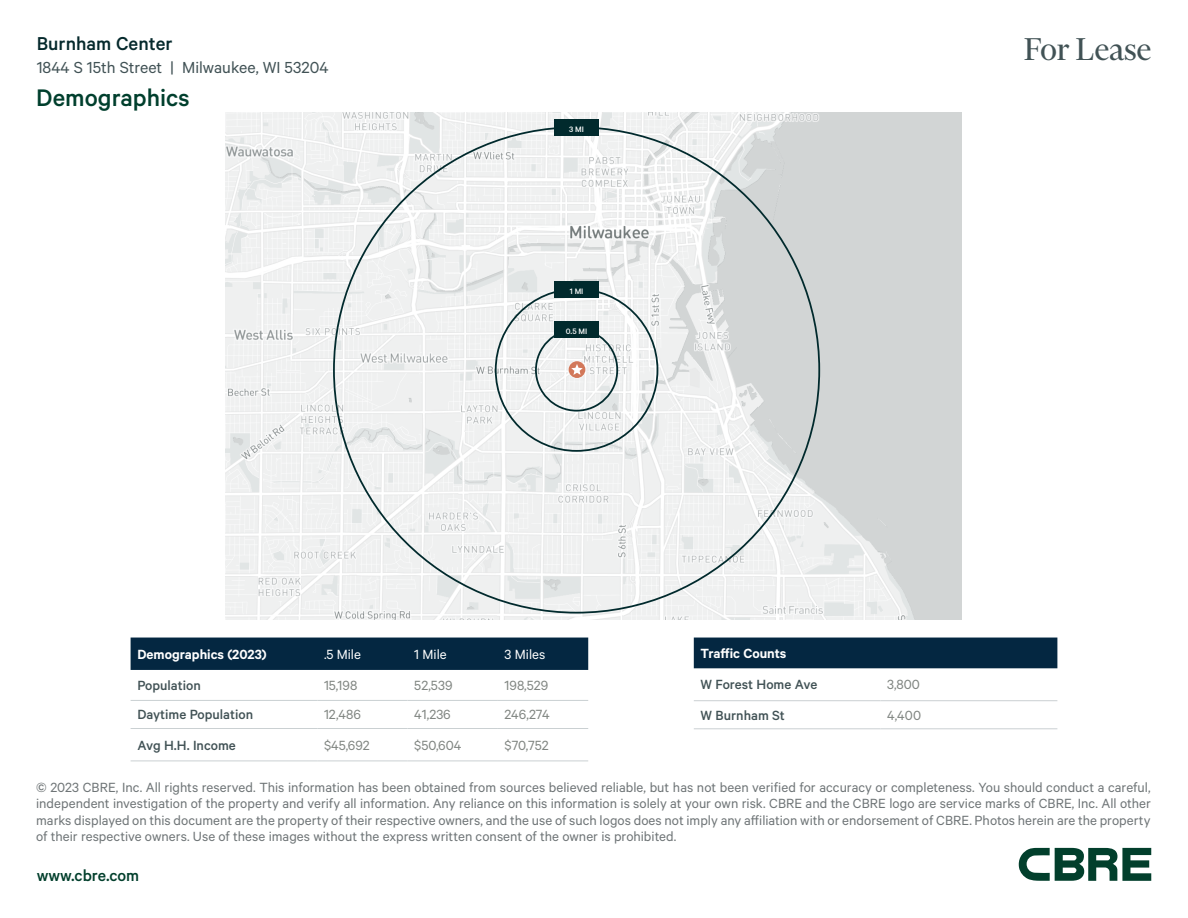
<style>
.page{position:relative;width:1188px;height:918px;background:#fff}
.page>*{position:absolute;margin:0;border:0;box-sizing:border-box;transform-origin:0 0}
.t1{font:36px "Financier Display";color:#415255}
.t2{font:500 27px "Calibre";color:#003f2d}
.t3{font:500 21px "Calibre";color:#05292c}
.t4{font:18px "Calibre";color:#415255}
.Bullet_Heading{font:500 18px "Calibre";color:#023f2c}
.t5{font:15px/16.5px "Calibre";color:#6f7577;text-align:justify}
.Table_Content{font:15px "Calibre";color:#808581}
.Table_Content_Bold{font:500 15px "Calibre";color:#415255}
.Table_Header_Bold{font:600 15px "Calibre";color:#fff}
.Table_Header{font:15px "Calibre";color:#fff}
.t6{font:500 9px "Calibre";color:#fff}
</style>
<div class="page">
<svg style="left:1019px;top:848px;width:132px;height:33px"></svg>
<div style="left:131px;top:638px;width:457px;height:32px;background:#042741"></div>
<hr style="left:131px;top:700px;width:186px;height:1px;background:#cad0d2">
<hr style="left:317px;top:700px;width:91px;height:1px;background:#cad0d2">
<hr style="left:408px;top:700px;width:90px;height:1px;background:#cad0d2">
<hr style="left:498px;top:700px;width:90px;height:1px;background:#cad0d2">
<hr style="left:131px;top:728px;width:186px;height:1px;background:#cad0d2">
<hr style="left:317px;top:728px;width:91px;height:1px;background:#cad0d2">
<hr style="left:408px;top:728px;width:90px;height:1px;background:#cad0d2">
<hr style="left:498px;top:728px;width:90px;height:1px;background:#cad0d2">
<hr style="left:131px;top:760px;width:186px;height:1px;background:#cad0d2">
<hr style="left:317px;top:760px;width:91px;height:1px;background:#cad0d2">
<hr style="left:408px;top:760px;width:90px;height:1px;background:#cad0d2">
<hr style="left:498px;top:760px;width:90px;height:1px;background:#cad0d2">
<img style="left:226px;top:112px;width:735px;height:508px">
<div style="left:535px;top:328px;width:83px;height:84px;border:2px solid #012a2d;border-radius:50%"></div>
<div style="left:554px;top:321px;width:45px;height:16px;background:#012a2d"></div>
<div style="left:554px;top:281px;width:45px;height:16px;background:#012a2d"></div>
<div style="left:554px;top:119px;width:45px;height:16px;background:#012a2d"></div>
<svg style="left:568px;top:361px;width:18px;height:17px"></svg>
<svg style="left:569px;top:361px;width:16px;height:17px"></svg>
<svg style="left:571px;top:364px;width:12px;height:11px"></svg>
<div style="left:694px;top:638px;width:363px;height:30px;background:#042741"></div>
<hr style="left:694px;top:700px;width:186px;height:1px;background:#cad0d2">
<hr style="left:880px;top:700px;width:177px;height:1px;background:#cad0d2">
<hr style="left:694px;top:728px;width:186px;height:1px;background:#cad0d2">
<hr style="left:880px;top:728px;width:177px;height:1px;background:#cad0d2">
<p class="t3" style="left:37px;top:32px;width:137px">Burnham Center</p>
<p class="t4" style="left:37px;top:57px;width:293px">1844 S 15th Street | Milwaukee, WI 53204</p>
<p class="t2" style="left:36px;top:82px;width:155px">Demographics</p>
<p class="t6" style="left:569px;top:124px;width:16px">3 MI</p>
<p class="t6" style="left:570px;top:286px;width:15px">1 MI</p>
<p class="t6" style="left:566px;top:326px;width:23px">0.5 MI</p>
<p class="t1" style="left:1024px;top:30px;width:129px">For Lease</p>
<p class="Table_Header_Bold" style="left:137px;top:645px;width:131px">Demographics (2023)</p>
<p class="Table_Header" style="left:324px;top:645px;width:38px">.5 Mile</p>
<p class="Table_Header" style="left:414px;top:645px;width:34px">1 Mile</p>
<p class="Table_Header" style="left:505px;top:645px;width:42px">3 Miles</p>
<p class="Table_Content_Bold" style="left:137px;top:677px;width:65px">Population</p>
<p class="Table_Content" style="left:324px;top:677px;width:35px">15,198</p>
<p class="Table_Content" style="left:414px;top:677px;width:40px">52,539</p>
<p class="Table_Content" style="left:505px;top:677px;width:45px">198,529</p>
<p class="Table_Content_Bold" style="left:137px;top:706px;width:117px">Daytime Population</p>
<p class="Table_Content" style="left:324px;top:706px;width:39px">12,486</p>
<p class="Table_Content" style="left:414px;top:706px;width:38px">41,236</p>
<p class="Table_Content" style="left:505px;top:706px;width:47px">246,274</p>
<p class="Table_Content_Bold" style="left:137px;top:736px;width:100px">Avg H.H. Income</p>
<p class="Table_Content" style="left:324px;top:736px;width:47px">$45,692</p>
<p class="Table_Content" style="left:414px;top:736px;width:49px">$50,604</p>
<p class="Table_Content" style="left:505px;top:736px;width:46px">$70,752</p>
<p class="Table_Header_Bold" style="left:701px;top:644px;width:87px">Traffic Counts</p>
<p class="Table_Content_Bold" style="left:701px;top:676px;width:118px">W Forest Home Ave</p>
<p class="Table_Content" style="left:887px;top:676px;width:34px">3,800</p>
<p class="Table_Content_Bold" style="left:701px;top:706px;width:86px">W Burnham St</p>
<p class="Table_Content" style="left:887px;top:706px;width:35px">4,400</p>
<p class="t5" style="left:36px;top:778px;width:1116px">© 2023 CBRE, Inc. All rights reserved. This information has been obtained from sources believed reliable, but has not been verified for accuracy or completeness. You should conduct a careful, independent investigation of the property and verify all information. Any reliance on this information is solely at your own risk. CBRE and the CBRE logo are service marks of CBRE, Inc. All other marks displayed on this document are the property of their respective owners, and the use of such logos does not imply any affiliation with or endorsement of CBRE. Photos herein are the property of their respective owners. Use of these images without the express written consent of the owner is prohibited.</p>
<p class="Bullet_Heading" style="left:37px;top:865px;width:104px">www.cbre.com</p>
</div>
